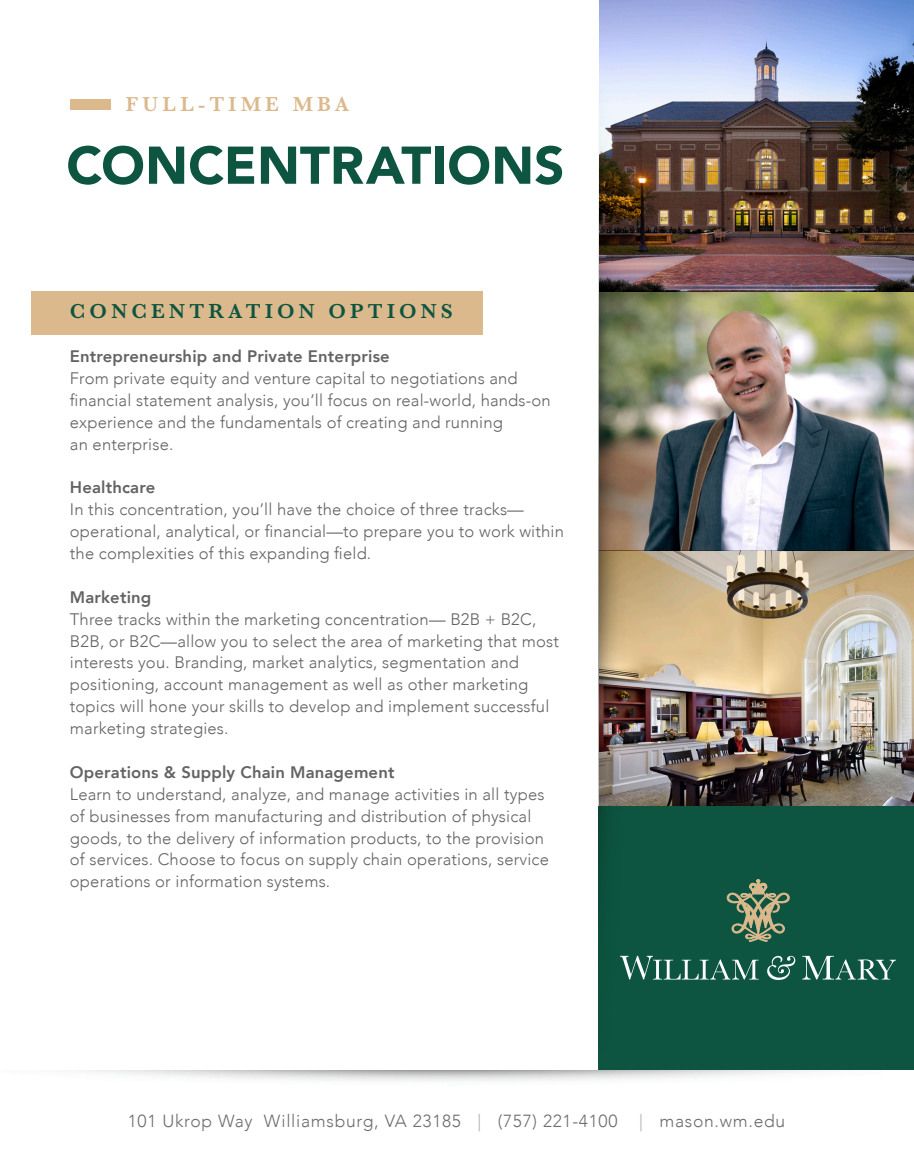
<style>
.page{position:relative;width:914px;height:1166px;background:#fff}
.page>*{position:absolute;margin:0;border:0;box-sizing:border-box;transform-origin:0 0}
.t1{font:900 52.5px "Avenir";letter-spacing:.005em;color:#0d5540}
.t2{font:600 21px "Baskerville";letter-spacing:.2em;color:#0d5540}
.t3{font:600 21px "Baskerville";letter-spacing:.2em;color:#dbb98d}
.t4{font:300 17.5px "Avenir";letter-spacing:.04em;color:#6c6d70}
.t5{font:300 16.62px/21.9px "Avenir";letter-spacing:.01em;color:#636366}
.t6{font:800 16.62px "Avenir";letter-spacing:.01em;color:#636366}
.s1{color:#a8a9ad}
</style>
<div class="page">
<img style="left:629px;top:291px;width:285px;height:260px">
<img style="left:599px;top:0;width:315px;height:291px">
<img style="left:629px;top:551px;width:285px;height:255px">
<div style="left:70px;top:99px;width:40px;height:10px;background:#dbb98d"></div>
<div style="left:598px;top:806px;width:316px;height:264px;background:#0d5540"></div>
<img style="left:598px;top:84px;width:31px;height:798px">
<svg style="left:727px;top:879px;width:62px;height:62px"></svg>
<svg style="left:767px;top:955px;width:28px;height:25px"></svg>
<svg style="left:802px;top:955px;width:94px;height:24px"></svg>
<svg style="left:620px;top:955px;width:138px;height:24px"></svg>
<div style="left:32px;top:291px;width:451px;height:44px;background:#dbb98d"></div>
<p class="t3" style="left:126px;top:90px;width:225px">FULL-TIME MBA</p>
<p class="t1" style="left:66px;top:120px;width:499px">CONCENTRATIONS</p>
<p class="t2" style="left:70px;top:297px;width:384px">CONCENTRATION OPTIONS</p>
<p class="t6" style="left:70px;top:343px;width:321px">Entrepreneurship and Private Enterprise</p>
<p class="t5" style="left:70px;top:367px;width:482px">From private equity and venture capital to negotiations and financial statement analysis, you’ll focus on real-world, hands-on experience and the fundamentals of creating and running<br>an enterprise.</p>
<p class="t6" style="left:70px;top:474px;width:87px">Healthcare</p>
<p class="t5" style="left:70px;top:498px;width:495px">In this concentration, you’ll have the choice of three tracks— operational, analytical, or financial—to prepare you to work within the complexities of this expanding field.</p>
<p class="t6" style="left:70px;top:584px;width:83px">Marketing</p>
<p class="t5" style="left:70px;top:608px;width:490px">Three tracks within the marketing concentration— B2B + B2C, B2B, or B2C—allow you to select the area of marketing that most interests you. Branding, market analytics, segmentation and positioning, account management as well as other marketing</p>
<p class="t5" style="left:70px;top:695px;width:481px">topics will hone your skills to develop and implement successful marketing strategies.</p>
<p class="t6" style="left:70px;top:759px;width:326px">Operations &amp; Supply Chain Management</p>
<p class="t5" style="left:70px;top:783px;width:480px">Learn to understand, analyze, and manage activities in all types of businesses from manufacturing and distribution of physical goods, to the delivery of information products, to the provision of services. Choose to focus on supply chain operations, service operations or information systems.</p>
<p class="t4" style="left:128px;top:1110px;width:659px">101 Ukrop Way Williamsburg, VA 23185 <span class="s1">|</span> (757) 221-4100 <span class="s1">|</span> mason.wm.edu</p>
</div>
